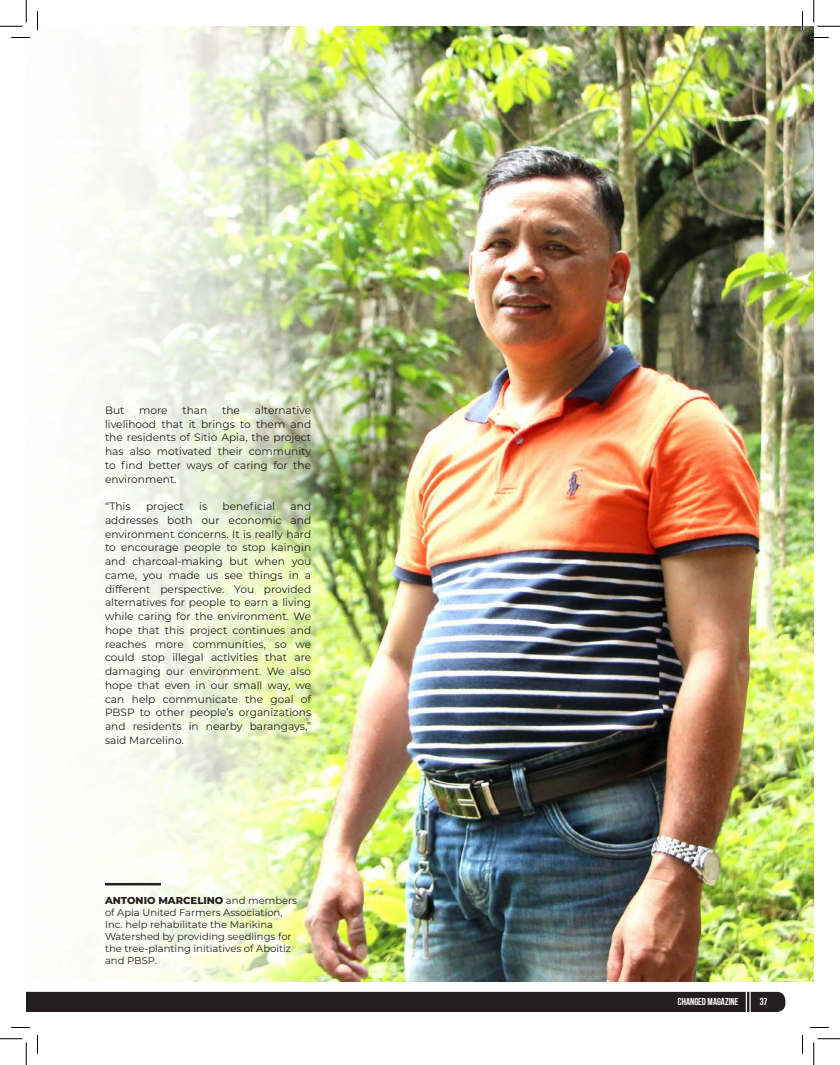
<style>
.page{position:relative;width:840px;height:1065px;background:#fff}
.page>*{position:absolute;margin:0;border:0;box-sizing:border-box;transform-origin:0 0}
.t1{font:10.62px/13.8px "Montserrat";color:#231f20;text-align:justify}
.t2{font:10px/12px "Montserrat";color:#231f20}
.t3{font:700 10px "Bebas Neue";color:#fff}
.s1{font-weight:800}
</style>
<div class="page">
<div style="left:26px;top:991px;width:759px;height:21px;background:#231f20"></div>
<img style="left:356px;top:26px;width:458px;height:955px">
<img style="left:101px;top:26px;width:255px;height:956px">
<hr style="left:105px;top:883px;width:56px;height:2px;background:#231f20">
<svg style="left:11px;top:37px;width:19px;height:1px"></svg>
<svg style="left:810px;top:37px;width:19px;height:1px"></svg>
<svg style="left:11px;top:1027px;width:19px;height:1px"></svg>
<svg style="left:810px;top:1027px;width:19px;height:1px"></svg>
<svg style="left:37px;top:11px;width:1px;height:19px"></svg>
<svg style="left:37px;top:1035px;width:1px;height:19px"></svg>
<svg style="left:802px;top:11px;width:1px;height:19px"></svg>
<svg style="left:802px;top:1035px;width:1px;height:19px"></svg>
<svg style="left:0;top:0;width:27px;height:27px"></svg>
<svg style="left:0;top:1039px;width:27px;height:26px"></svg>
<svg style="left:814px;top:0;width:26px;height:27px"></svg>
<svg style="left:814px;top:1039px;width:26px;height:26px"></svg>
<p class="t1" style="left:105px;top:403px;width:208px;text-indent:150px">alternative livelihood that it brings to them and the residents of Sitio Apia, the project has also motivated their community to find better ways of caring for the environment.</p>
<p class="t1" style="left:105px;top:499px;width:27px">“This</p>
<p class="t1" style="left:146px;top:499px;width:39px">project</p>
<p class="t1" style="left:199px;top:499px;width:10px">is</p>
<p class="t1" style="left:223px;top:499px;width:54px">beneficial</p>
<p class="t1" style="left:105px;top:403px;width:21px">But</p>
<p class="t1" style="left:139px;top:403px;width:30px">more</p>
<p class="t1" style="left:182px;top:403px;width:26px">than</p>
<p class="t1" style="left:222px;top:403px;width:19px">the</p>
<p class="t1" style="left:105px;top:499px;width:208px;text-indent:186px">and addresses both our economic and environment concerns. It is really hard to encourage people to stop kaingin and charcoal-making but when you came, you made us see things in a different perspective. You provided alternatives for people to earn a living while caring for the environment. We hope that this project continues and reaches more communities, so we could stop illegal activities that are damaging our environment. We also hope that even in our small way, we can help communicate the goal of PBSP to other people’s organizations and residents in nearby barangays,” said Marcelino.</p>
<p class="t2" style="left:105px;top:894px;width:194px"><span class="s1">ANTONIO MARCELINO</span> and members of Apia United Farmers Association,<br>Inc. help rehabilitate the Marikina<br>Watershed by providing seedlings for the tree-planting initiatives of Aboitiz and PBSP.</p>
<p class="t3" style="left:678px;top:996px;width:62px">CHANGED MAGAZINE</p>
<p class="t3" style="left:760px;top:996px;width:9px">37</p>
</div>
